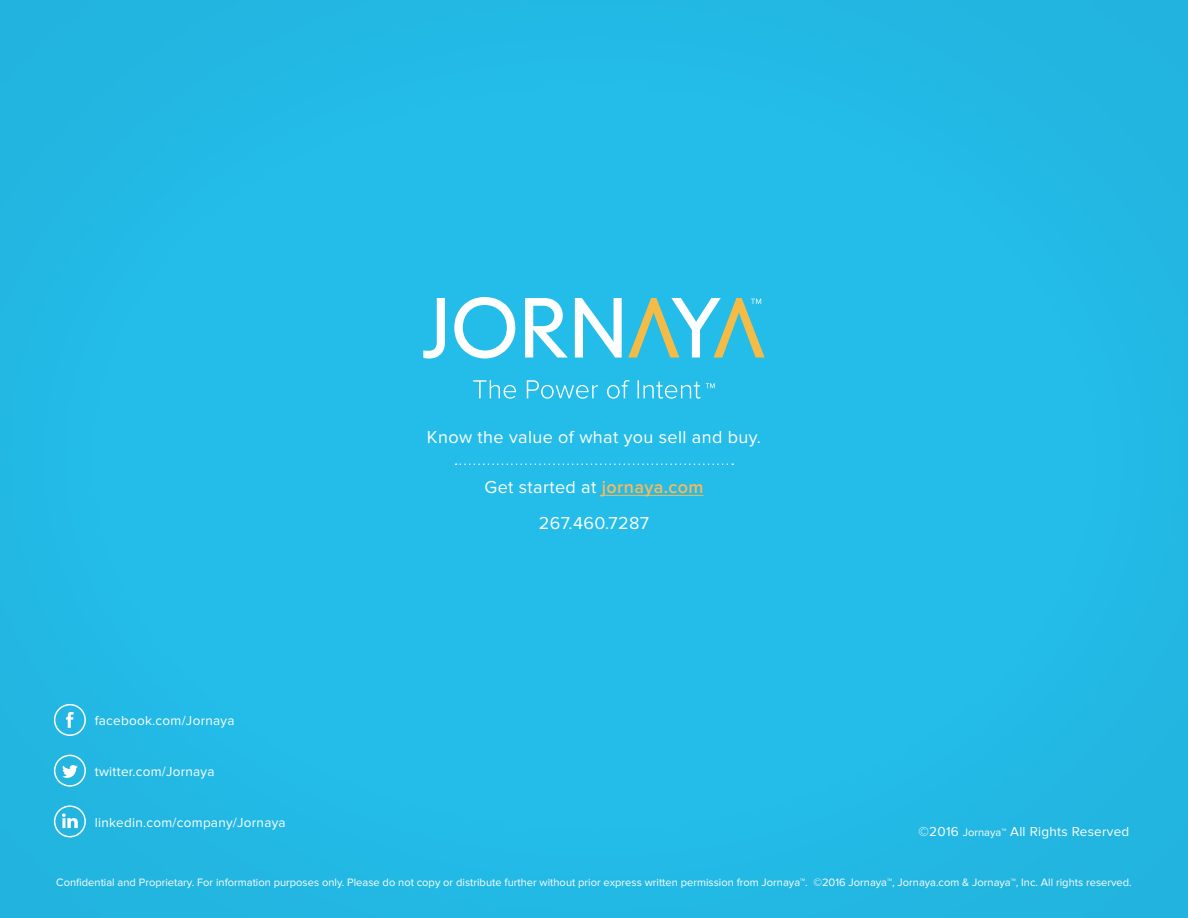
<style>
.page{position:relative;width:1188px;height:918px;background:#fff}
.page>*{position:absolute;margin:0;border:0;box-sizing:border-box;transform-origin:0 0}
.t1{font:18px/36px "Proxima Nova";letter-spacing:.02em;color:#fff;text-align:center}
.t2{font:13.5px "Proxima Nova";letter-spacing:.02em;color:#fff}
.t3{font:11.1px "Proxima Nova";color:#fff}
.s1{font-weight:600;color:#fab958}
.s2{font-size:11.1px}
.s3{font-weight:300;font-size:11.1px}
.s4{font-weight:300}
</style>
<div class="page">
<img style="left:0;top:0;width:1188px;height:918px">
<div style="left:54px;top:704px;width:32px;height:32px;border:2px solid #fff;border-radius:50%"></div>
<svg style="left:66px;top:712px;width:8px;height:16px"></svg>
<div style="left:54px;top:755px;width:32px;height:32px;border:2px solid #fff;border-radius:50%"></div>
<svg style="left:62px;top:765px;width:16px;height:13px"></svg>
<div style="left:54px;top:805px;width:32px;height:32px;border:2px solid #fff;border-radius:50%"></div>
<svg style="left:62px;top:814px;width:16px;height:14px"></svg>
<hr style="left:602px;top:495px;width:101px;height:1px;background:#fab958">
<svg style="left:456px;top:464px;width:277px;height:1px"></svg>
<svg style="left:423px;top:298px;width:22px;height:61px"></svg>
<svg style="left:454px;top:297px;width:61px;height:61px"></svg>
<svg style="left:525px;top:298px;width:43px;height:60px"></svg>
<svg style="left:575px;top:298px;width:47px;height:60px"></svg>
<svg style="left:628px;top:298px;width:137px;height:60px;background:#68c2c6"></svg>
<svg style="left:473px;top:380px;width:242px;height:19px;background:#48c6ec"></svg>
<p class="t2" style="left:95px;top:713px;width:141px">facebook.com/Jornaya</p>
<p class="t2" style="left:95px;top:764px;width:121px">twitter.com/Jornaya</p>
<p class="t2" style="left:95px;top:815px;width:192px">linkedin.com/company/Jornaya</p>
<h1 class="t1" style="left:427px;top:420px;width:336px">Know the value of what you sell and buy.</h1>
<h1 class="t1" style="left:485px;top:469px;width:220px">Get started at <span class="s1">jornaya.com<br></span>267.460.7287</h1>
<p class="t2" style="left:919px;top:823px;width:212px">©2016 <span class="s2">Jornaya</span><span class="s3">™</span> All Rights Reserved</p>
<p class="t3" style="left:56px;top:876px;width:1077px">Confidential and Proprietary. For information purposes only. Please do not copy or distribute further without prior express written permission from Jornaya<span class="s4">™</span>. ©2016 Jornaya<span class="s4">™</span>, Jornaya.com &amp; Jornaya<span class="s4">™</span>, Inc. All rights reserved.</p>
</div>
